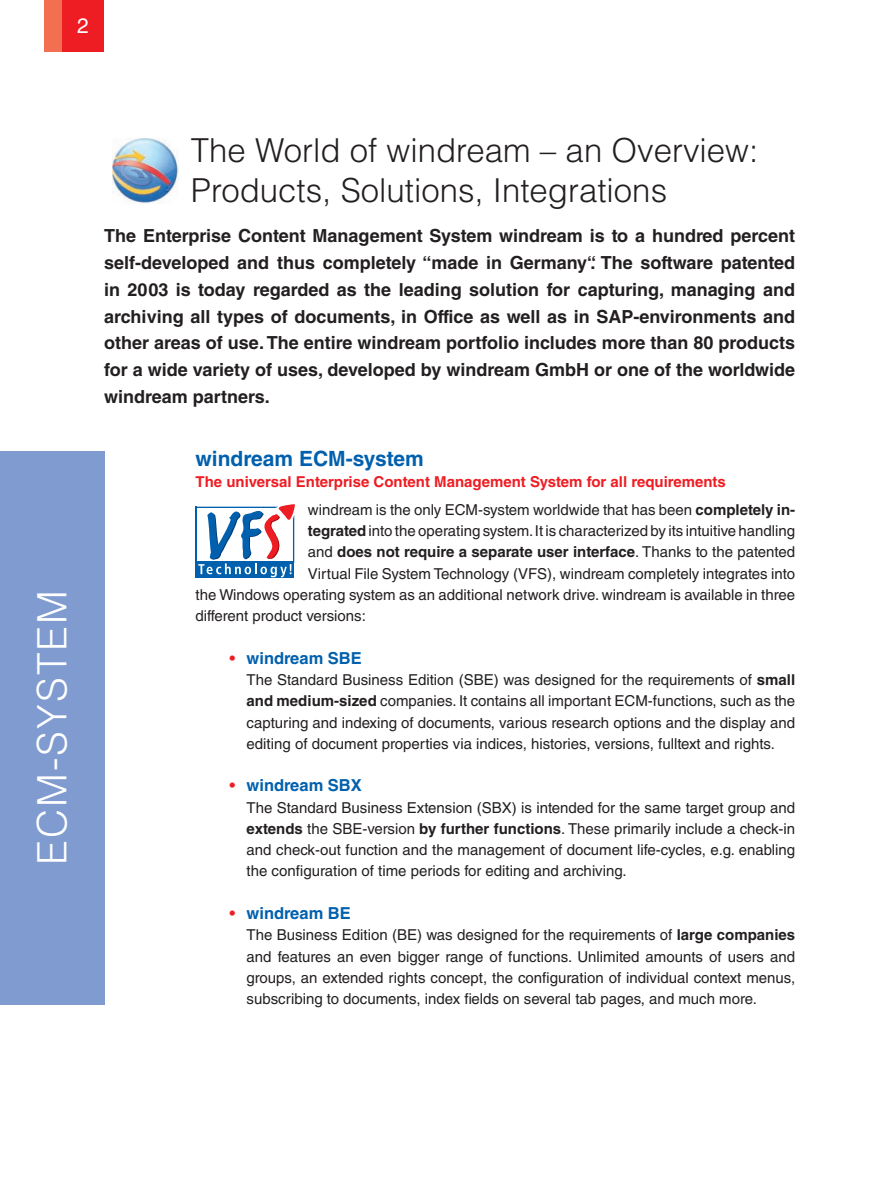
<style>
.page{position:relative;width:893px;height:1187px;background:#fff}
.page>*{position:absolute;margin:0;border:0;box-sizing:border-box;transform-origin:0 0}
.t1{font:300 40.5px "Helvetica LT Std";letter-spacing:.05em;color:#fff}
.t2{font:300 33px/39.6px "Helvetica LT Std";color:#231f20}
.t3{font:700 21px "Helvetica LT Std";color:#0160ae}
.t4{font:21px "Helvetica LT Std";color:#fff}
.t5{font:700 18px/26.8px "Helvetica LT Std";color:#231f20;text-align:justify}
.t6{font:700 16.5px "Helvetica LT Std";color:#0160ae}
.t7{font:15px/21.3px "Helvetica LT Std";color:#231f20;text-align:justify}
.t8{font:700 15px/27.5px "Helvetica LT Std";color:#ee1d23}
.t9{font:700 15px "Helvetica LT Std";color:#231f20}
.s1{font-weight:400;color:#231f20}
.s2{color:#231f20}
.s3{font-weight:700}
.s4{font-weight:400}
.s5{font-weight:400;color:#ee1d23}
</style>
<div class="page">
<div style="left:62px;top:0;width:42px;height:51px;background:#ee1d23"></div>
<div style="left:45px;top:0;width:17px;height:51px;background:#f36f51"></div>
<div style="left:0;top:451px;width:104px;height:552px;background:#7f9bcf"></div>
<div style="left:196px;top:561px;width:98px;height:17px;background:#0160ae"></div>
<svg style="left:197px;top:504px;width:98px;height:73px"></svg>
<hr style="left:196px;top:506px;width:1px;height:56px;background:#0160ae">
<img style="left:113px;top:138px;width:65px;height:65px">
<h3 class="t4" style="left:77px;top:13px;width:13px">2</h3>
<h1 class="t1" style="left:27px;top:864px;width:271px;rotate:-90deg">ECM-System</h1>
<h2 class="t2" style="left:191px;top:130px;width:569px">The World of windream – an Overview:<br>Products, Solutions, Integrations</h2>
<p class="t5" style="left:104px;top:222px;width:692px">The Enterprise Content Management System windream is to a hundred percent self-developed and thus completely “made in Germany“. The software patented in 2003 is today regarded as the leading solution for capturing, managing and archiving all types of documents, in Office as well as in SAP-environments and other areas of use. The entire windream portfolio includes more than 80 products for a wide variety of uses, developed by windream GmbH or one of the worldwide windream partners.</p>
<h3 class="t3" style="left:196px;top:446px;width:230px">windream ECM-system</h3>
<p class="t8" style="left:308px;top:468px;width:489px;text-indent:-112px">The universal Enterprise Content Management System for all requirements<br><span class="s1">windream is the only ECM-system worldwide that has been</span> <span class="s2">completely in-</span></p>
<p class="t7" style="left:308px;top:520px;width:489px"><span class="s3">tegrated</span> into the operating system. It is characterized by its intuitive handling</p>
<p class="t9" style="left:308px;top:543px;width:489px"><span class="s4">and</span> does not require a separate user interface<span class="s4">. Thanks to the patented</span></p>
<p class="t7" style="left:308px;top:562px;width:489px">Virtual File System Technology (VFS), windream completely integrates into</p>
<p class="t7" style="left:196px;top:584px;width:601px">the Windows operating system as an additional network drive. windream is available in three</p>
<p class="t7" style="left:196px;top:605px;width:172px">different product versions:</p>
<p class="t6" style="left:230px;top:647px;width:134px"><span class="s5">•</span> windream SBE</p>
<p class="t7" style="left:247px;top:669px;width:550px">The Standard Business Edition (SBE) was designed for the requirements of <span class="s3">small and medium-sized</span> companies. It contains all important ECM-functions, such as the capturing and indexing of documents, various research options and the display and editing of document properties via indices, histories, versions, fulltext and rights.</p>
<p class="t6" style="left:230px;top:775px;width:134px"><span class="s5">•</span> windream SBX</p>
<p class="t7" style="left:247px;top:796px;width:550px">The Standard Business Extension (SBX) is intended for the same target group and <span class="s3">extends</span> the SBE-version <span class="s3">by further functions</span>. These primarily include a check-in and check-out function and the management of document life-cycles, e.g. enabling the configuration of time periods for editing and archiving.</p>
<p class="t6" style="left:230px;top:903px;width:123px"><span class="s5">•</span> windream BE</p>
<p class="t7" style="left:247px;top:924px;width:550px">The Business Edition (BE) was designed for the requirements of <span class="s3">large companies </span>and features an even bigger range of functions. Unlimited amounts of users and groups, an extended rights concept, the configuration of individual context menus, subscribing to documents, index fields on several tab pages, and much more.</p>
</div>
